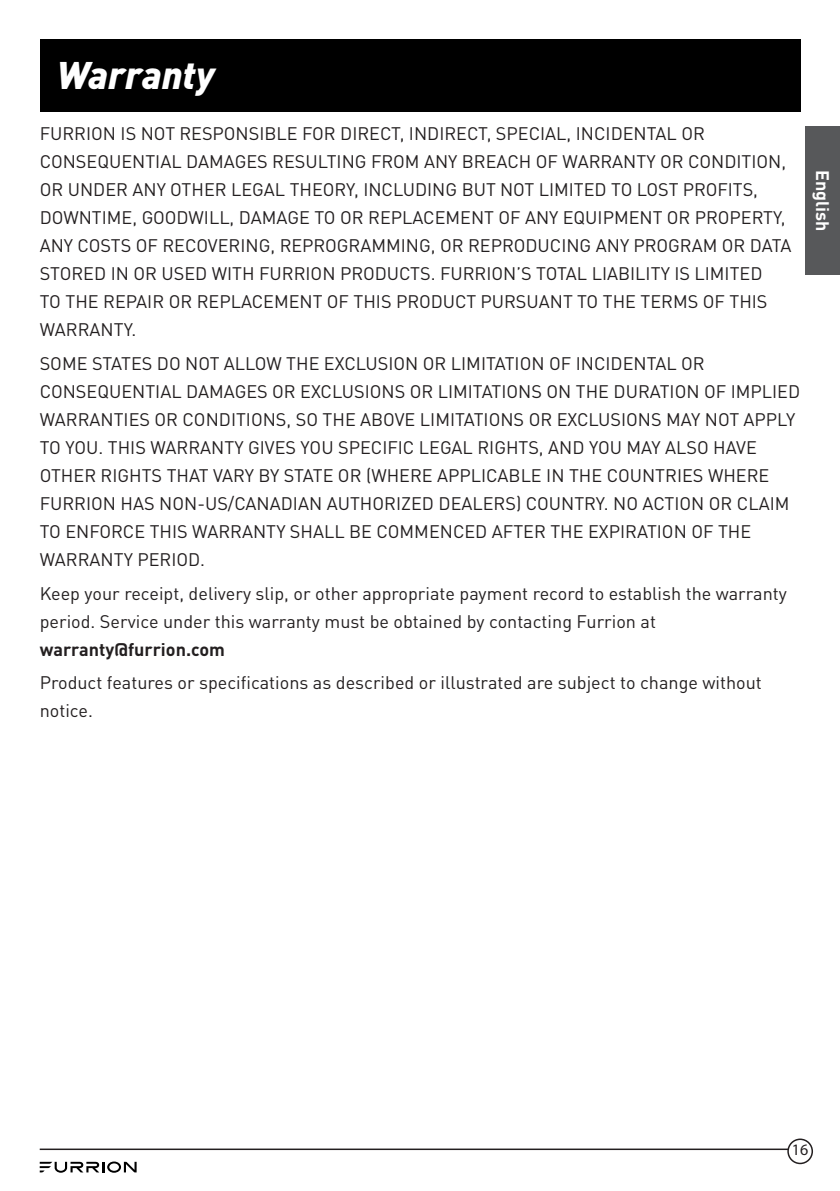
<style>
.page{position:relative;width:840px;height:1191px;background:#fff}
.page>*{position:absolute;margin:0;border:0;box-sizing:border-box;transform-origin:0 0}
.t1{font:italic 900 38px "DIN";color:#fff}
.t2{font:18px/28px "DIN Pro";color:#231f20}
.t3{font:700 18px "DIN Pro";color:#231f20}
.t4{font:700 18px "DIN Pro";color:#fff}
.t5{font:16px "Myriad Pro";color:#231f20}
</style>
<div class="page">
<hr style="left:40px;top:1148px;width:759px;height:2px;background:#231f20">
<svg style="left:40px;top:1161px;width:96px;height:11px"></svg>
<div style="left:787px;top:1139px;width:24px;height:24px;background:#fff;border-radius:50%"></div>
<div style="left:786px;top:1138px;width:26px;height:26px;border:2px solid #231f20;border-radius:50%"></div>
<div style="left:805px;top:126px;width:34px;height:148px;background:#57585a"></div>
<div style="left:40px;top:40px;width:759px;height:72px;background:#000"></div>
<h1 class="t1" style="left:57px;top:51px;width:159px">Warranty</h1>
<p class="t2" style="left:40px;top:118px;width:752px">FURRION IS NOT RESPONSIBLE FOR DIRECT, INDIRECT, SPECIAL, INCIDENTAL OR CONSEQUENTIAL DAMAGES RESULTING FROM ANY BREACH OF WARRANTY OR CONDITION, OR UNDER ANY OTHER LEGAL THEORY, INCLUDING BUT NOT LIMITED TO LOST PROFITS, DOWNTIME, GOODWILL, DAMAGE TO OR REPLACEMENT OF ANY EQUIPMENT OR PROPERTY, ANY COSTS OF RECOVERING, REPROGRAMMING, OR REPRODUCING ANY PROGRAM OR DATA STORED IN OR USED WITH FURRION PRODUCTS. FURRION’S TOTAL LIABILITY IS LIMITED<br>TO THE REPAIR OR REPLACEMENT OF THIS PRODUCT PURSUANT TO THE TERMS OF THIS WARRANTY.</p>
<p class="t2" style="left:40px;top:348px;width:761px">SOME STATES DO NOT ALLOW THE EXCLUSION OR LIMITATION OF INCIDENTAL OR CONSEQUENTIAL DAMAGES OR EXCLUSIONS OR LIMITATIONS ON THE DURATION OF IMPLIED WARRANTIES OR CONDITIONS, SO THE ABOVE LIMITATIONS OR EXCLUSIONS MAY NOT APPLY TO YOU. THIS WARRANTY GIVES YOU SPECIFIC LEGAL RIGHTS, AND YOU MAY ALSO HAVE OTHER RIGHTS THAT VARY BY STATE OR (WHERE APPLICABLE IN THE COUNTRIES WHERE FURRION HAS NON-US/CANADIAN AUTHORIZED DEALERS) COUNTRY. NO ACTION OR CLAIM TO ENFORCE THIS WARRANTY SHALL BE COMMENCED AFTER THE EXPIRATION OF THE WARRANTY PERIOD.</p>
<p class="t2" style="left:40px;top:578px;width:748px">Keep your receipt, delivery slip, or other appropriate payment record to establish the warranty period. Service under this warranty must be obtained by contacting Furrion at</p>
<p class="t3" style="left:40px;top:637px;width:187px">warranty@furrion.com</p>
<p class="t2" style="left:40px;top:667px;width:723px">Product features or specifications as described or illustrated are subject to change without notice.</p>
<p class="t4" style="left:834px;top:170px;width:63px;rotate:90deg">English</p>
<p class="t5" style="left:791px;top:1141px;width:18px">16</p>
</div>
